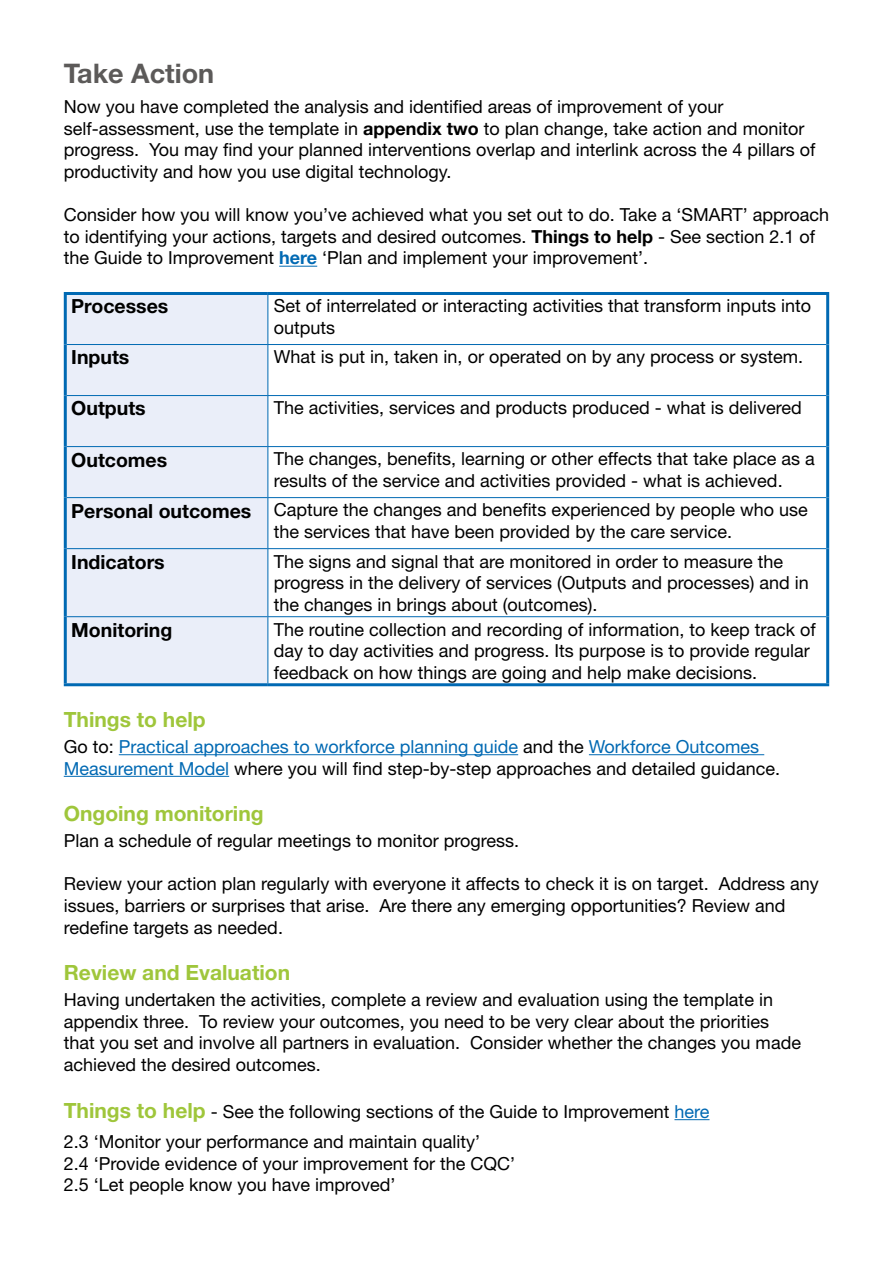
<style>
.page{position:relative;width:893px;height:1263px;background:#fff}
.page>*{position:absolute;margin:0;border:0;box-sizing:border-box;transform-origin:0 0}
.t1{font:700 27px "Helvetica Neue LT Std";color:#5c5a59}
.t2{font:700 21px "Helvetica Neue LT Std";color:#9fc63b}
.t3{font:700 19.5px "Helvetica Neue LT Std";color:#000}
.t4{font:18px/21.6px "Helvetica Neue LT Std";color:#000}
.t5{font:18px/21.6px "Helvetica Neue LT Std";color:#0069b3}
.s1{font-weight:700}
.s2{font-weight:700;color:#0069b3}
.s3{font-weight:700;font-size:19.5px}
.s4{color:#000}
.s5{font-weight:700;font-size:21px;color:#9fc63b}
.s6{color:#0069b3}
</style>
<div class="page">
<hr style="left:279px;top:266px;width:38px;height:1px;background:#0069b3">
<hr style="left:119px;top:754px;width:399px;height:1px;background:#0069b3">
<hr style="left:589px;top:754px;width:175px;height:1px;background:#0069b3">
<hr style="left:64px;top:776px;width:165px;height:1px;background:#0069b3">
<hr style="left:674px;top:1119px;width:35px;height:1px;background:#0069b3">
<div style="left:67px;top:295px;width:200px;height:388px;background:#eaeef9"></div>
<hr style="left:267px;top:295px;width:1px;height:49px;background:#0069b3">
<hr style="left:67px;top:344px;width:201px;height:1px;background:#0069b3">
<hr style="left:268px;top:344px;width:558px;height:1px;background:#0069b3">
<hr style="left:267px;top:345px;width:1px;height:50px;background:#0069b3">
<hr style="left:67px;top:395px;width:201px;height:1px;background:#0069b3">
<hr style="left:268px;top:395px;width:558px;height:1px;background:#0069b3">
<hr style="left:267px;top:396px;width:1px;height:50px;background:#0069b3">
<hr style="left:67px;top:446px;width:201px;height:1px;background:#0069b3">
<hr style="left:268px;top:446px;width:558px;height:1px;background:#0069b3">
<hr style="left:267px;top:447px;width:1px;height:50px;background:#0069b3">
<hr style="left:67px;top:497px;width:201px;height:1px;background:#0069b3">
<hr style="left:268px;top:497px;width:558px;height:1px;background:#0069b3">
<hr style="left:267px;top:498px;width:1px;height:50px;background:#0069b3">
<hr style="left:67px;top:548px;width:201px;height:1px;background:#0069b3">
<hr style="left:268px;top:548px;width:558px;height:1px;background:#0069b3">
<hr style="left:267px;top:549px;width:1px;height:67px;background:#0069b3">
<hr style="left:67px;top:616px;width:201px;height:1px;background:#0069b3">
<hr style="left:268px;top:616px;width:558px;height:1px;background:#0069b3">
<hr style="left:267px;top:617px;width:1px;height:66px;background:#0069b3">
<hr style="left:64px;top:292px;width:204px;height:3px;background:#0069b3">
<hr style="left:64px;top:295px;width:3px;height:49px;background:#0069b3">
<hr style="left:268px;top:292px;width:561px;height:3px;background:#0069b3">
<hr style="left:826px;top:295px;width:3px;height:49px;background:#0069b3">
<hr style="left:64px;top:344px;width:3px;height:52px;background:#0069b3">
<hr style="left:826px;top:344px;width:3px;height:52px;background:#0069b3">
<hr style="left:64px;top:396px;width:3px;height:51px;background:#0069b3">
<hr style="left:826px;top:396px;width:3px;height:51px;background:#0069b3">
<hr style="left:64px;top:447px;width:3px;height:51px;background:#0069b3">
<hr style="left:826px;top:447px;width:3px;height:51px;background:#0069b3">
<hr style="left:64px;top:498px;width:3px;height:51px;background:#0069b3">
<hr style="left:826px;top:498px;width:3px;height:51px;background:#0069b3">
<hr style="left:64px;top:549px;width:3px;height:68px;background:#0069b3">
<hr style="left:826px;top:549px;width:3px;height:68px;background:#0069b3">
<hr style="left:64px;top:617px;width:3px;height:66px;background:#0069b3">
<hr style="left:826px;top:617px;width:3px;height:66px;background:#0069b3">
<hr style="left:64px;top:683px;width:204px;height:3px;background:#0069b3">
<hr style="left:268px;top:683px;width:561px;height:3px;background:#0069b3">
<h1 class="t1" style="left:64px;top:57px;width:152px">Take Action</h1>
<p class="t4" style="left:64px;top:96px;width:753px">Now you have completed the analysis and identified areas of improvement of your self-assessment, use the template in <span class="s1">appendix two</span> to plan change, take action and monitor progress. You may find your planned interventions overlap and interlink across the 4 pillars of productivity and how you use digital technology.</p>
<p class="t4" style="left:64px;top:204px;width:767px">Consider how you will know you’ve achieved what you set out to do. Take a ‘SMART’ approach to identifying your actions, targets and desired outcomes. <span class="s1">Things to help</span> - See section 2.1 of the Guide to Improvement <span class="s2">here</span> ‘Plan and implement your improvement’.</p>
<p class="t3" style="left:71px;top:294px;width:99px">Processes</p>
<p class="t4" style="left:274px;top:295px;width:539px">Set of interrelated or interacting activities that transform inputs into outputs</p>
<p class="t3" style="left:71px;top:345px;width:60px">Inputs</p>
<p class="t4" style="left:274px;top:346px;width:531px">What is put in, taken in, or operated on by any process or system.</p>
<p class="t3" style="left:71px;top:396px;width:76px">Outputs</p>
<p class="t4" style="left:274px;top:397px;width:529px">The activities, services and products produced - what is delivered</p>
<p class="t3" style="left:71px;top:447px;width:98px">Outcomes</p>
<p class="t4" style="left:274px;top:448px;width:542px">The changes, benefits, learning or other effects that take place as a results of the service and activities provided - what is achieved.</p>
<p class="t4" style="left:274px;top:499px;width:535px;text-indent:-203px"><span class="s3">Personal outcomes</span> Capture the changes and benefits experienced by people who use the services that have been provided by the care service.</p>
<p class="t3" style="left:71px;top:549px;width:95px">Indicators</p>
<p class="t4" style="left:274px;top:550px;width:536px">The signs and signal that are monitored in order to measure the progress in the delivery of services (Outputs and processes) and in the changes in brings about (outcomes).</p>
<p class="t3" style="left:71px;top:618px;width:103px">Monitoring</p>
<p class="t4" style="left:274px;top:618px;width:543px">The routine collection and recording of information, to keep track of day to day activities and progress. Its purpose is to provide regular feedback on how things are going and help make decisions.</p>
<p class="t2" style="left:64px;top:707px;width:143px">Things to help</p>
<p class="t5" style="left:64px;top:735px;width:718px"><span class="s4">Go to:</span> Practical approaches to workforce planning guide <span class="s4">and the</span> Workforce Outcomes<br>Measurement Model <span class="s4">where you will find step-by-step approaches and detailed guidance.</span></p>
<p class="t2" style="left:64px;top:801px;width:201px">Ongoing monitoring</p>
<p class="t4" style="left:64px;top:830px;width:457px">Plan a schedule of regular meetings to monitor progress.</p>
<p class="t4" style="left:64px;top:873px;width:756px">Review your action plan regularly with everyone it affects to check it is on target. Address any issues, barriers or surprises that arise. Are there any emerging opportunities? Review and redefine targets as needed.</p>
<p class="t2" style="left:64px;top:960px;width:228px">Review and Evaluation</p>
<p class="t4" style="left:64px;top:989px;width:739px">Having undertaken the activities, complete a review and evaluation using the template in appendix three. To review your outcomes, you need to be very clear about the priorities that you set and involve all partners in evaluation. Consider whether the changes you made achieved the desired outcomes.</p>
<p class="t4" style="left:64px;top:1096px;width:647px;line-height:30.2px"><span class="s5">Things to help</span> - See the following sections of the Guide to Improvement <span class="s6">here<br></span>2.3 ‘Monitor your performance and maintain quality’</p>
<p class="t4" style="left:64px;top:1152px;width:453px">2.4 ‘Provide evidence of your improvement for the CQC’<br>2.5 ‘Let people know you have improved’</p>
</div>
